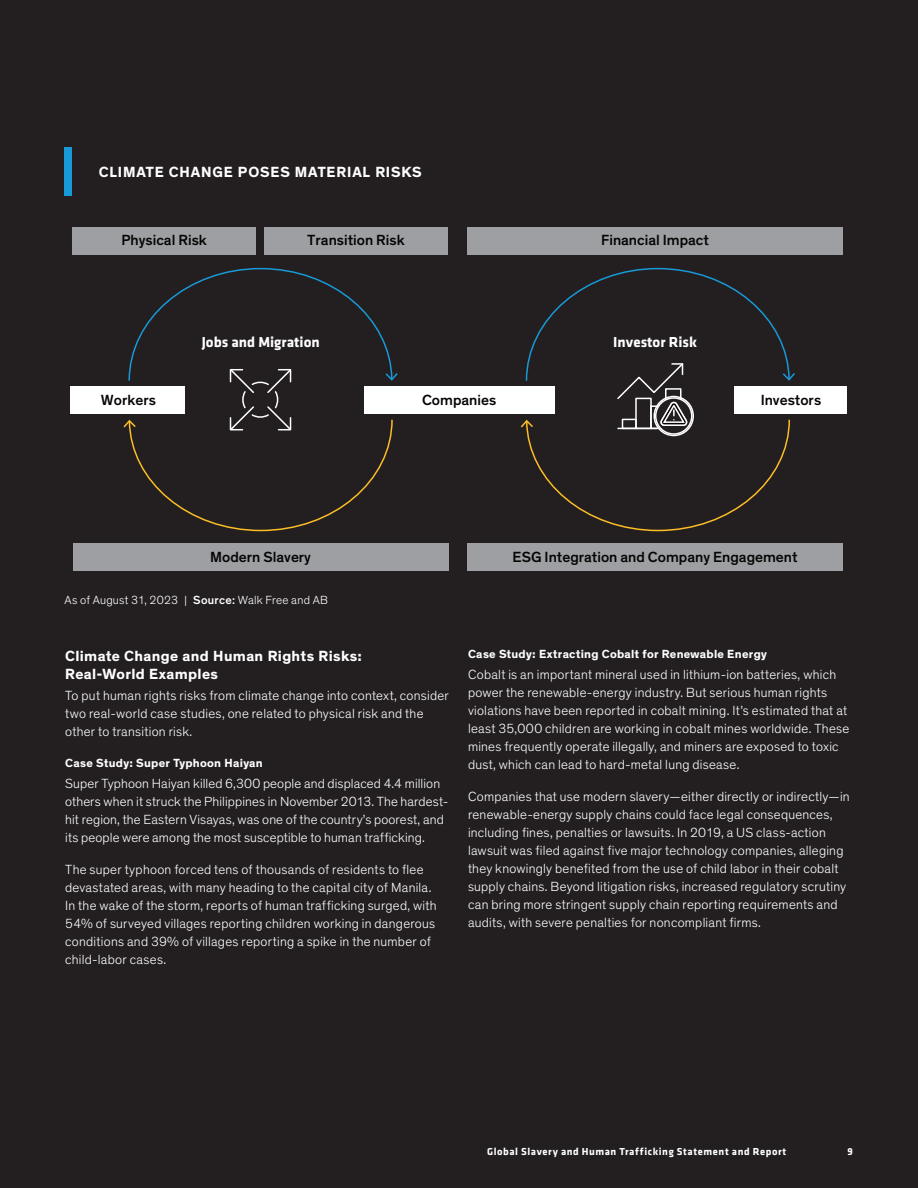
<style>
.page{position:relative;width:918px;height:1188px;background:#231f20}
.page>*{position:absolute;margin:0;border:0;box-sizing:border-box;transform-origin:0 0}
.t1{font:500 15px "Theinhardt";color:#050504}
.Subhead_Level_1_Theinhardt_10_12_KO{font:700 15px/18px "Theinhardt";letter-spacing:.025em;color:#fff}
.Display_Title_10_11_KO{font:700 15px "Theinhardt";letter-spacing:.055em;color:#fff}
.t2{font:700 15px "Klavika";color:#fff}
.Body_Copy_9_12_KO{font:300 13.5px/18px "Theinhardt";letter-spacing:.02em;color:#fff}
.Subhead_Level_2_Theinhardt_8_12_KO{font:700 12px "Theinhardt";letter-spacing:.025em;color:#fff}
.Display_Footnote_8_9_5_KO{font:300 12px "Theinhardt";letter-spacing:.02em;color:#fff}
.Page_Footer_7_11_Left{font:700 10.5px "Klavika";letter-spacing:.055em;color:#fff}
.s1{font-weight:500}
</style>
<div class="page">
<div style="left:64px;top:147px;width:8px;height:48px;background:#179ad7"></div>
<div style="left:468px;top:227px;width:375px;height:27px;background:#9d9fa2"></div>
<div style="left:73px;top:544px;width:375px;height:27px;background:#9d9fa2"></div>
<div style="left:468px;top:544px;width:375px;height:27px;background:#9d9fa2"></div>
<div style="left:73px;top:227px;width:183px;height:27px;background:#9d9fa2"></div>
<div style="left:264px;top:227px;width:183px;height:27px;background:#9d9fa2"></div>
<div style="left:364px;top:386px;width:190px;height:27px;background:#fff"></div>
<div style="left:734px;top:386px;width:113px;height:27px;background:#fff"></div>
<div style="left:71px;top:386px;width:114px;height:27px;background:#fff"></div>
<svg style="left:521px;top:267px;width:274px;height:265px"></svg>
<div style="left:653px;top:396px;width:41px;height:40px;border:2px solid #fff;border-radius:50%"></div>
<div style="left:655px;top:397px;width:37px;height:38px;border:2px solid #fff;border-radius:50%"></div>
<svg style="left:123px;top:267px;width:275px;height:265px"></svg>
<p class="Display_Title_10_11_KO" style="left:99px;top:163px;width:324px">CLIMATE CHANGE POSES MATERIAL RISKS</p>
<p class="t1" style="left:121px;top:231px;width:87px">Physical Risk</p>
<p class="t1" style="left:307px;top:231px;width:99px">Transition Risk</p>
<p class="t1" style="left:601px;top:231px;width:109px">Financial Impact</p>
<p class="t2" style="left:202px;top:331px;width:120px">Jobs and Migration</p>
<p class="t2" style="left:613px;top:331px;width:85px">Investor Risk</p>
<p class="t1" style="left:101px;top:391px;width:57px">Workers</p>
<p class="t1" style="left:422px;top:391px;width:76px">Companies</p>
<p class="t1" style="left:761px;top:391px;width:62px">Investors</p>
<p class="t1" style="left:210px;top:548px;width:102px">Modern Slavery</p>
<p class="t1" style="left:513px;top:548px;width:287px">ESG Integration and Company Engagement</p>
<p class="Display_Footnote_8_9_5_KO" style="left:64px;top:593px;width:265px">As of August 31, 2023 | <span class="s1">Source:</span> Walk Free and AB</p>
<p class="Subhead_Level_1_Theinhardt_10_12_KO" style="left:65px;top:647px;width:298px">Climate Change and Human Rights Risks:<br>Real-World Examples</p>
<p class="Body_Copy_9_12_KO" style="left:65px;top:686px;width:385px">To put human rights risks from climate change into context, consider two real-world case studies, one related to physical risk and the other to transition risk.</p>
<p class="Subhead_Level_2_Theinhardt_8_12_KO" style="left:65px;top:756px;width:199px">Case Study: Super Typhoon Haiyan</p>
<p class="Body_Copy_9_12_KO" style="left:65px;top:775px;width:385px">Super Typhoon Haiyan killed 6,300 people and displaced 4.4 million others when it struck the Philippines in November 2013. The hardest&shy;hit region, the Eastern Visayas, was one of the country’s poorest, and its people were among the most susceptible to human trafficking.</p>
<p class="Body_Copy_9_12_KO" style="left:65px;top:860px;width:373px">The super typhoon forced tens of thousands of residents to flee devastated areas, with many heading to the capital city of Manila.<br>In the wake of the storm, reports of human trafficking surged, with 54% of surveyed villages reporting children working in dangerous conditions and 39% of villages reporting a spike in the number of child-labor cases.</p>
<p class="Subhead_Level_2_Theinhardt_8_12_KO" style="left:468px;top:647px;width:300px">Case Study: Extracting Cobalt for Renewable Energy</p>
<p class="Body_Copy_9_12_KO" style="left:468px;top:666px;width:383px">Cobalt is an important mineral used in lithium-ion batteries, which power the renewable-energy industry. But serious human rights violations have been reported in cobalt mining. It’s estimated that at least 35,000 children are working in cobalt mines worldwide. These mines frequently operate illegally, and miners are exposed to toxic dust, which can lead to hard-metal lung disease.</p>
<p class="Body_Copy_9_12_KO" style="left:468px;top:787px;width:383px">Companies that use modern slavery—either directly or indirectly—in renewable-energy supply chains could face legal consequences, including fines, penalties or lawsuits. In 2019, a US class-action lawsuit was filed against five major technology companies, alleging they knowingly benefited from the use of child labor in their cobalt supply chains. Beyond litigation risks, increased regulatory scrutiny can bring more stringent supply chain reporting requirements and audits, with severe penalties for noncompliant firms.</p>
<p class="Page_Footer_7_11_Left" style="left:487px;top:1144px;width:301px">Global Slavery and Human Trafficking Statement and Report</p>
<p class="Page_Footer_7_11_Left" style="left:847px;top:1144px;width:7px">9</p>
</div>
